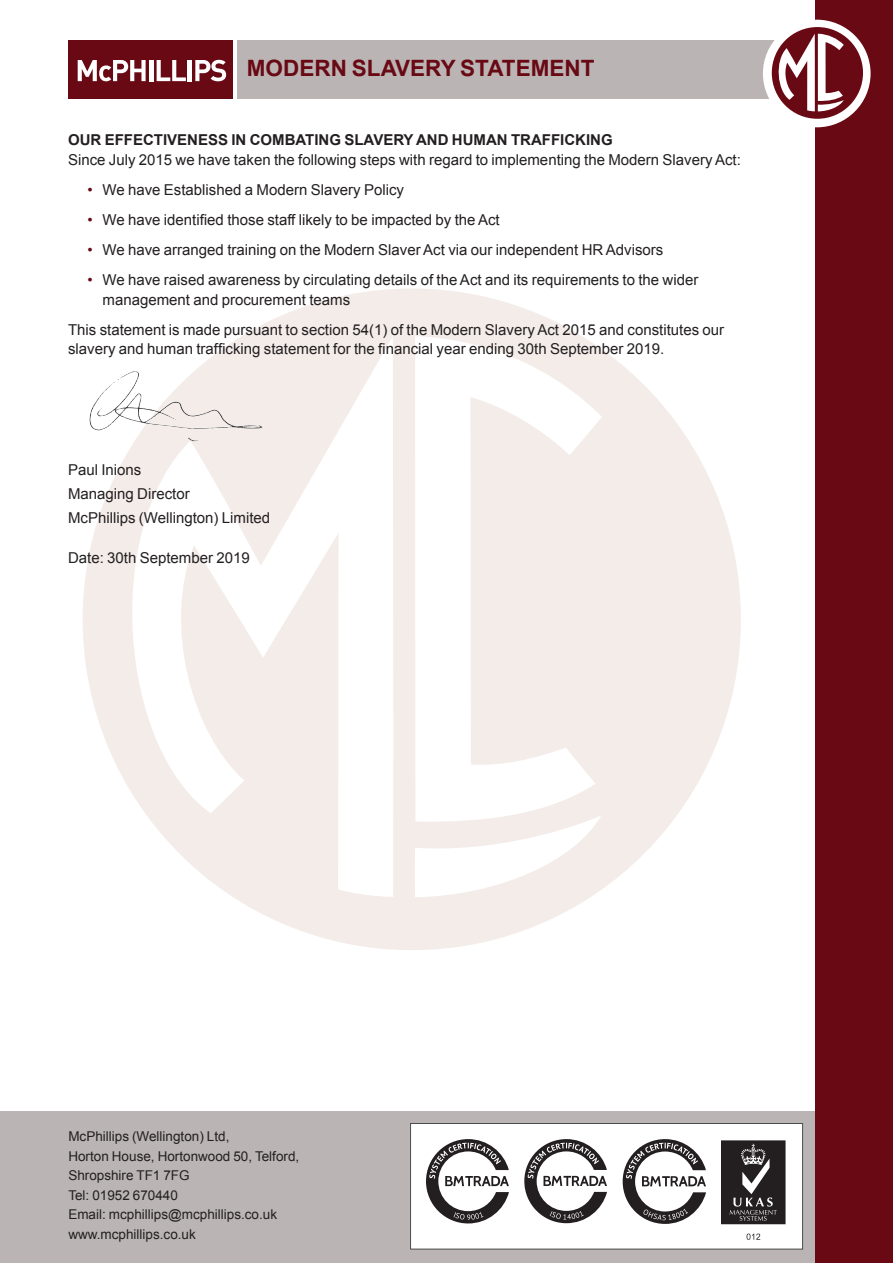
<style>
.page{position:relative;width:893px;height:1263px;background:#fff}
.page>*{position:absolute;margin:0;border:0;box-sizing:border-box;transform-origin:0 0}
.t1{font:700 22.5px "Arial";color:#690914}
.t2{font:15px/19.5px "Arial";color:#231f20}
.t3{font:700 15px "Arial";color:#231f20}
.t4{font:13.5px/19.5px "Arial";color:#231f20}
.s1{color:#690914}
</style>
<div class="page">
<div style="left:0;top:1111px;width:893px;height:152px;background:#bab5b4"></div>
<div style="left:237px;top:40px;width:596px;height:59px;background:#bab5b4"></div>
<div style="left:83px;top:288px;width:658px;height:662px;background:#f3ece9;border-radius:50%"></div>
<svg style="left:415px;top:336px;width:187px;height:479px"></svg>
<svg style="left:101px;top:337px;width:292px;height:560px"></svg>
<svg style="left:415px;top:815px;width:186px;height:82px"></svg>
<div style="left:815px;top:0;width:78px;height:1263px;background:#690914"></div>
<div style="left:411px;top:1123px;width:392px;height:126px;background:#fff"></div>
<div style="left:410px;top:1123px;width:393px;height:126px;border:1px solid #4b4c4d"></div>
<svg style="left:746px;top:1233px;width:14px;height:7px"></svg>
<svg style="left:426px;top:1139px;width:83px;height:84px"></svg>
<svg style="left:721px;top:1140px;width:65px;height:85px;background:#403d3d"></svg>
<svg style="left:524px;top:1139px;width:83px;height:84px"></svg>
<svg style="left:623px;top:1139px;width:83px;height:85px"></svg>
<img style="left:89px;top:371px;width:49px;height:60px">
<div style="left:763px;top:20px;width:108px;height:107px;background:#fff;border-radius:50%"></div>
<div style="left:772px;top:27px;width:91px;height:92px;background:#690914;border-radius:50%"></div>
<svg style="left:774px;top:34px;width:70px;height:77px"></svg>
<div style="left:68px;top:40px;width:165px;height:59px;background:#690914"></div>
<svg style="left:78px;top:60px;width:68px;height:21px"></svg>
<hr style="left:149px;top:60px;width:4px;height:21px;background:#fff">
<svg style="left:157px;top:60px;width:29px;height:21px"></svg>
<hr style="left:188px;top:60px;width:4px;height:21px;background:#fff">
<svg style="left:195px;top:60px;width:31px;height:21px"></svg>
<p class="t1" style="left:247px;top:53px;width:349px">MODERN SLAVERY STATEMENT</p>
<p class="t3" style="left:68px;top:130px;width:546px">OUR EFFECTIVENESS IN COMBATING SLAVERY AND HUMAN TRAFFICKING</p>
<p class="t2" style="left:68px;top:150px;width:674px">Since July 2015 we have taken the following steps with regard to implementing the Modern Slavery Act:</p>
<p class="t2" style="left:88px;top:180px;width:318px"><span class="s1">•</span> We have Established a Modern Slavery Policy</p>
<p class="t2" style="left:88px;top:210px;width:414px"><span class="s1">•</span> We have identified those staff likely to be impacted by the Act</p>
<p class="t2" style="left:88px;top:240px;width:577px"><span class="s1">•</span> We have arranged training on the Modern Slaver Act via our independent HR Advisors</p>
<p class="t2" style="left:103px;top:270px;width:597px;text-indent:-15px"><span class="s1">•</span> We have raised awareness by circulating details of the Act and its requirements to the wider management and procurement teams</p>
<p class="t2" style="left:68px;top:320px;width:658px">This statement is made pursuant to section 54(1) of the Modern Slavery Act 2015 and constitutes our slavery and human trafficking statement for the financial year ending 30th September 2019.</p>
<p class="t2" style="left:68px;top:460px;width:75px">Paul Inions</p>
<p class="t2" style="left:68px;top:484px;width:123px">Managing Director</p>
<p class="t2" style="left:68px;top:508px;width:204px">McPhillips (Wellington) Limited</p>
<p class="t2" style="left:68px;top:548px;width:183px">Date: 30th September 2019</p>
<p class="t4" style="left:68px;top:1127px;width:232px">McPhillips (Wellington) Ltd,<br>Horton House, Hortonwood 50, Telford,<br>Shropshire TF1 7FG</p>
<p class="t4" style="left:68px;top:1185px;width:210px">Tel: 01952 670440<br>Email: mcphillips@mcphillips.co.uk www.mcphillips.co.uk</p>
</div>
